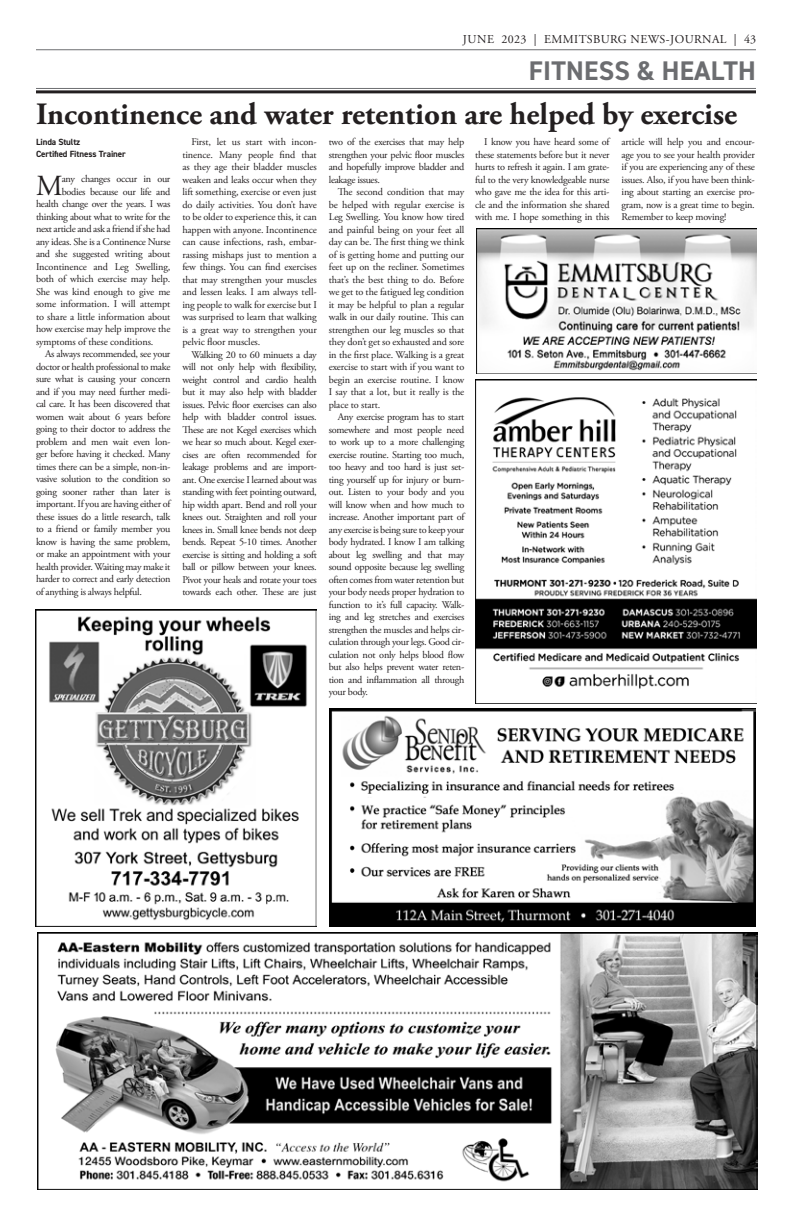
<style>
.page{position:relative;width:792px;height:1224px;background:#fff}
.page>*{position:absolute;margin:0;border:0;box-sizing:border-box;transform-origin:0 0}
.t1{font:700 31px "Adobe Garamond Pro";color:#231f20}
._1st_paragraph{font:29.1px "Adobe Garamond Pro";color:#231f20}
.t2{font:700 27px "DIN2014";letter-spacing:.01em;color:#6c6d70}
.t3{font:12px "Adobe Garamond Pro";letter-spacing:.035em;color:#231f20}
.body{font:10.2px/12.5px "Adobe Garamond Pro";letter-spacing:-.03em;color:#231f20;text-align:justify}
._1st_paragraph-2{font:10.2px "Adobe Garamond Pro";letter-spacing:-.01em;color:#231f20}
._1st_paragraph-3{font:10.2px "Adobe Garamond Pro";letter-spacing:-.03em;color:#231f20}
.author{font:700 9px "DIN2014";letter-spacing:-.01em;color:#231f20}
</style>
<div class="page">
<hr style="left:36px;top:49px;width:720px;height:1px;background:#6c6d70">
<hr style="left:36px;top:88px;width:720px;height:1px;background:#6c6d70">
<hr style="left:36px;top:90px;width:720px;height:3px;background:#231f20">
<img style="left:37px;top:932px;width:720px;height:258px">
<img style="left:475px;top:379px;width:282px;height:324px">
<img style="left:329px;top:709px;width:427px;height:217px">
<img style="left:36px;top:609px;width:280px;height:317px">
<img style="left:476px;top:229px;width:281px;height:144px">
<p class="t3" style="left:463px;top:32px;width:295px">JUNE 2023 | EMMITSBURG NEWS-JOURNAL | 43</p>
<p class="t2" style="left:529px;top:53px;width:228px">FITNESS &amp; HEALTH</p>
<p class="t1" style="left:36px;top:96px;width:703px">Incontinence and water retention are helped by exercise</p>
<p class="author" style="left:36px;top:136px;width:46px">Linda Stultz</p>
<p class="author" style="left:36px;top:148px;width:91px">Certified Fitness Trainer</p>
<p class="_1st_paragraph" style="left:36px;top:168px;width:28px">M</p>
<p class="_1st_paragraph-3" style="left:62px;top:173px;width:110px">any changes occur in our</p>
<p class="body" style="left:329px;top:136px;width:137px">two of the exercises that may help strengthen your pelvic floor muscles and hopefully improve bladder and leakage issues.</p>
<p class="body" style="left:329px;top:186px;width:137px;text-indent:9px">The second condition that may be helped with regular exercise is Leg Swelling. You know how tired and painful being on your feet all day can be. The first thing we think of is getting home and putting our feet up on the recliner. Sometimes that’s the best thing to do. Before we get to the fatigued leg condition it may be helpful to plan a regular walk in our daily routine. This can strengthen our leg muscles so that they don’t get so exhausted and sore in the first place. Walking is a great exercise to start with if you want to begin an exercise routine. I know I say that a lot, but it really is the place to start.</p>
<p class="body" style="left:329px;top:411px;width:137px;text-indent:9px">Any exercise program has to start somewhere and most people need to work up to a more challenging exercise routine. Starting too much, too heavy and too hard is just set&shy;ting yourself up for injury or burn&shy;out. Listen to your body and you will know when and how much to increase. Another important part of any exercise is being sure to keep your body hydrated. I know I am talking about leg swelling and that may sound opposite because leg swelling often comes from water retention but your body needs proper hydration to function to it’s full capacity. Walk&shy;ing and leg stretches and exercises strengthen the muscles and helps cir&shy;culation through your legs. Good cir&shy;culation not only helps blood flow but also helps prevent water reten&shy;tion and inflammation all through your body.</p>
<p class="body" style="left:475px;top:136px;width:136px;text-indent:9px">I know you have heard some of these statements before but it never hurts to refresh it again. I am grate&shy;ful to the very knowledgeable nurse who gave me the idea for this arti&shy;cle and the information she shared with me. I hope something in this</p>
<p class="body" style="left:622px;top:136px;width:135px">article will help you and encour&shy;age you to see your health provider if you are experiencing any of these issues. Also, if you have been think&shy;ing about starting an exercise pro&shy;gram, now is a great time to begin.<br>Remember to keep moving!</p>
<p class="body" style="left:182px;top:136px;width:136px;text-indent:9px">First, let us start with incon&shy;tinence. Many people find that as they age their bladder muscles weaken and leaks occur when they lift something, exercise or even just do daily activities. You don’t have to be older to experience this, it can happen with anyone. Incontinence can cause infections, rash, embar&shy;rassing mishaps just to mention a few things. You can find exercises that may strengthen your muscles and lessen leaks. I am always tell&shy;ing people to walk for exercise but I was surprised to learn that walking is a great way to strengthen your pelvic floor muscles.</p>
<p class="body" style="left:182px;top:349px;width:136px;text-indent:9px">Walking 20 to 60 minuets a day will not only help with flexibility, weight control and cardio health but it may also help with bladder issues. Pelvic floor exercises can also help with bladder control issues.<br>These are not Kegel exercises which we hear so much about. Kegel exer&shy;cises are often recommended for leakage problems and are import&shy;ant. One exercise I learned about was standing with feet pointing outward, hip width apart. Bend and roll your knees out. Straighten and roll your knees in. Small knee bends not deep bends. Repeat 5-10 times. Another exercise is sitting and holding a soft ball or pillow between your knees.<br>Pivot your heals and rotate your toes towards each other. These are just</p>
<p class="_1st_paragraph-3" style="left:62px;top:185px;width:110px">bodies because our life and</p>
<p class="_1st_paragraph-3" style="left:36px;top:198px;width:136px">health change over the years. I was</p>
<p class="_1st_paragraph-3" style="left:36px;top:210px;width:136px">thinking about what to write for the</p>
<p class="_1st_paragraph-3" style="left:36px;top:223px;width:136px">next article and ask a friend if she had</p>
<p class="_1st_paragraph-3" style="left:36px;top:235px;width:136px">any ideas. She is a Continence Nurse</p>
<p class="_1st_paragraph-2" style="left:36px;top:248px;width:136px">and she suggested writing about</p>
<p class="_1st_paragraph-2" style="left:36px;top:260px;width:136px">Incontinence and Leg Swelling,</p>
<p class="_1st_paragraph-2" style="left:36px;top:273px;width:136px">both of which exercise may help.</p>
<p class="_1st_paragraph-2" style="left:36px;top:285px;width:136px">She was kind enough to give me</p>
<p class="_1st_paragraph-2" style="left:36px;top:298px;width:136px">some information. I will attempt</p>
<p class="_1st_paragraph-2" style="left:36px;top:310px;width:136px">to share a little information about</p>
<p class="_1st_paragraph-2" style="left:36px;top:323px;width:136px">how exercise may help improve the</p>
<p class="_1st_paragraph-2" style="left:36px;top:335px;width:119px">symptoms of these conditions.</p>
<p class="body" style="left:36px;top:348px;width:136px;text-indent:9px">As always recommended, see your doctor or health professional to make sure what is causing your concern and if you may need further medi&shy;cal care. It has been discovered that women wait about 6 years before going to their doctor to address the problem and men wait even lon&shy;ger before having it checked. Many times there can be a simple, non-in&shy;vasive solution to the condition so going sooner rather than later is important. If you are having either of these issues do a little research, talk to a friend or family member you know is having the same problem, or make an appointment with your health provider. Waiting may make it harder to correct and early detection of anything is always helpful.</p>
</div>
